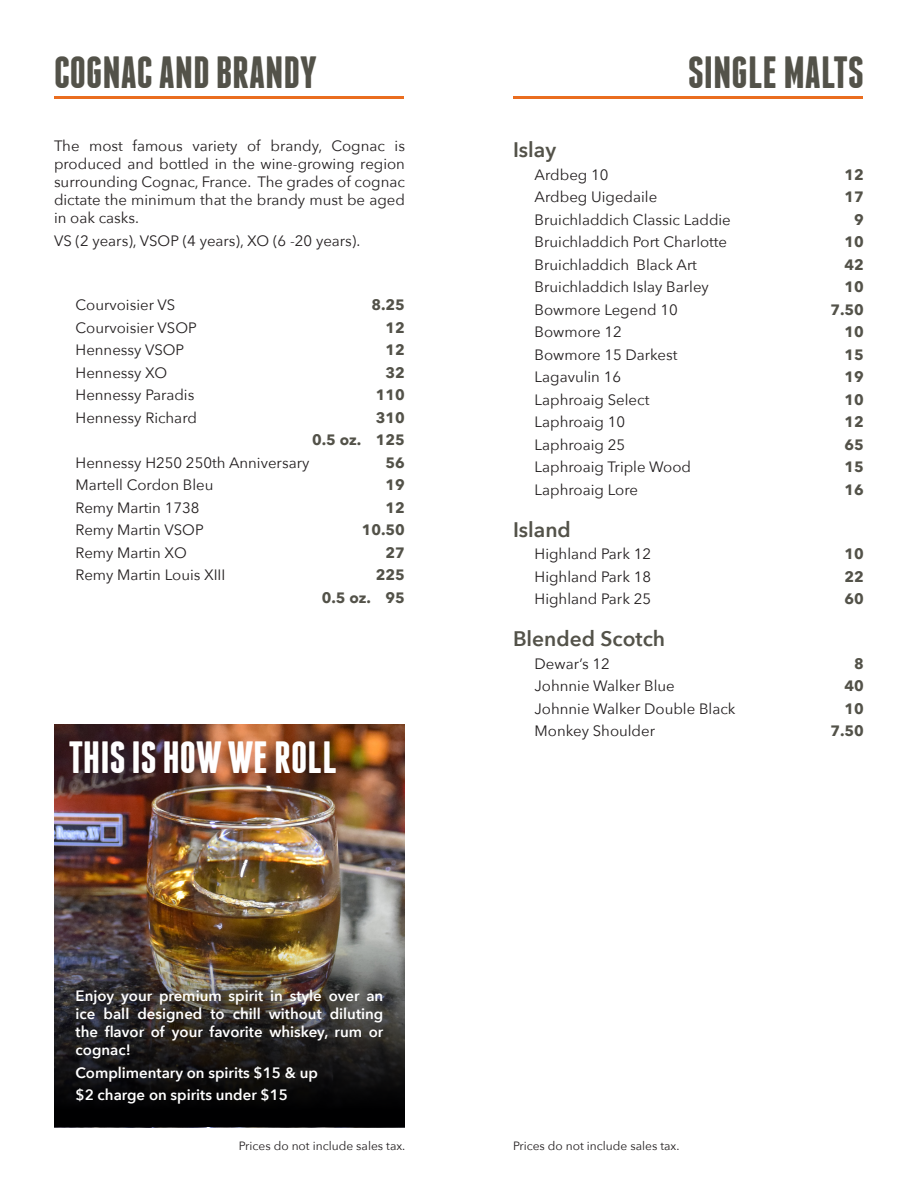
<style>
.page{position:relative;width:918px;height:1188px;background:#fff}
.page>*{position:absolute;margin:0;border:0;box-sizing:border-box;transform-origin:0 0}
.Headline{font:700 45px "Franchise";color:#535249}
.Headline-2{font:700 45px "Franchise";color:#fff}
.Cigar_MFG{font:600 21px "Avenir Next";color:#535249}
.Cigar{font:15px "Avenir Next";color:#231f20}
.Details{font:15px/18px "Avenir Next";color:#231f20;text-align:justify}
.Details-2{font:600 15px/18px "Avenir Next";color:#fff;text-align:justify}
.Cigar-2{font:700 15px "Avenir Next";color:#535249}
.t1{font:12px "Avenir Next";color:#231f20}
</style>
<div class="page">
<hr style="left:55px;top:96px;width:349px;height:3px;background:#ea6d1f">
<hr style="left:514px;top:96px;width:349px;height:3px;background:#ea6d1f">
<img style="left:54px;top:724px;width:351px;height:212px">
<img style="left:54px;top:936px;width:351px;height:191px">
<p class="Headline" style="left:54px;top:51px;width:264px">COGNAC AND BRANDY</p>
<p class="Details" style="left:54px;top:136px;width:353px">The most famous variety of brandy, Cognac is produced and bottled in the wine-growing region surrounding Cognac, France. The grades of cognac dictate the minimum that the brandy must be aged in oak casks.</p>
<p class="Details" style="left:54px;top:231px;width:308px">VS (2 years), VSOP (4 years), XO (6 -20 years).</p>
<p class="Cigar" style="left:76px;top:292px;width:101px">Courvoisier VS</p>
<p class="Cigar-2" style="left:371px;top:292px;width:35px">8.25</p>
<p class="Cigar" style="left:76px;top:315px;width:123px">Courvoisier VSOP</p>
<p class="Cigar-2" style="left:386px;top:314px;width:21px">12</p>
<p class="Cigar" style="left:76px;top:337px;width:110px">Hennessy VSOP</p>
<p class="Cigar-2" style="left:386px;top:337px;width:21px">12</p>
<p class="Cigar" style="left:76px;top:360px;width:93px">Hennessy XO</p>
<p class="Cigar-2" style="left:386px;top:359px;width:21px">32</p>
<p class="Cigar" style="left:76px;top:382px;width:120px">Hennessy Paradis</p>
<p class="Cigar-2" style="left:376px;top:382px;width:31px">110</p>
<p class="Cigar" style="left:76px;top:405px;width:123px">Hennessy Richard</p>
<p class="Cigar-2" style="left:376px;top:404px;width:31px">310</p>
<p class="Cigar-2" style="left:312px;top:427px;width:94px">0.5 oz. 125</p>
<p class="Cigar" style="left:76px;top:450px;width:235px">Hennessy H250 250th Anniversary</p>
<p class="Cigar-2" style="left:386px;top:449px;width:21px">56</p>
<p class="Cigar" style="left:76px;top:472px;width:139px">Martell Cordon Bleu</p>
<p class="Cigar-2" style="left:386px;top:472px;width:21px">19</p>
<p class="Cigar" style="left:76px;top:495px;width:125px">Remy Martin 1738</p>
<p class="Cigar-2" style="left:386px;top:494px;width:21px">12</p>
<p class="Cigar" style="left:76px;top:517px;width:130px">Remy Martin VSOP</p>
<p class="Cigar-2" style="left:362px;top:517px;width:45px">10.50</p>
<p class="Cigar" style="left:76px;top:540px;width:113px">Remy Martin XO</p>
<p class="Cigar-2" style="left:386px;top:539px;width:21px">27</p>
<p class="Cigar" style="left:76px;top:562px;width:151px">Remy Martin Louis XIII</p>
<p class="Cigar-2" style="left:376px;top:562px;width:31px">225</p>
<p class="Cigar-2" style="left:322px;top:584px;width:85px">0.5 oz. 95</p>
<p class="Headline-2" style="left:68px;top:736px;width:270px">THIS IS HOW WE ROLL</p>
<p class="Details-2" style="left:76px;top:986px;width:309px">Enjoy your premium spirit in style over an ice ball designed to chill without diluting the flavor of your favorite whiskey, rum or cognac!</p>
<p class="Details-2" style="left:76px;top:1063px;width:244px">Complimentary on spirits $15 &amp; up</p>
<p class="Details-2" style="left:76px;top:1085px;width:214px">$2 charge on spirits under $15</p>
<p class="Headline" style="left:688px;top:51px;width:177px">SINGLE MALTS</p>
<p class="Cigar_MFG" style="left:513px;top:132px;width:45px">Islay</p>
<p class="Cigar" style="left:535px;top:162px;width:75px">Ardbeg 10</p>
<p class="Cigar-2" style="left:845px;top:161px;width:21px">12</p>
<p class="Cigar" style="left:535px;top:184px;width:124px">Ardbeg Uigedaile</p>
<p class="Cigar-2" style="left:845px;top:184px;width:21px">17</p>
<p class="Cigar" style="left:535px;top:207px;width:198px">Bruichladdich Classic Laddie</p>
<p class="Cigar-2" style="left:854px;top:206px;width:11px">9</p>
<p class="Cigar" style="left:535px;top:229px;width:194px">Bruichladdich Port Charlotte</p>
<p class="Cigar-2" style="left:845px;top:229px;width:21px">10</p>
<p class="Cigar" style="left:535px;top:252px;width:164px">Bruichladdich Black Art</p>
<p class="Cigar-2" style="left:845px;top:251px;width:21px">42</p>
<p class="Cigar" style="left:535px;top:274px;width:176px">Bruichladdich Islay Barley</p>
<p class="Cigar-2" style="left:845px;top:274px;width:21px">10</p>
<p class="Cigar" style="left:535px;top:297px;width:145px">Bowmore Legend 10</p>
<p class="Cigar-2" style="left:830px;top:296px;width:35px">7.50</p>
<p class="Cigar" style="left:535px;top:319px;width:89px">Bowmore 12</p>
<p class="Cigar-2" style="left:845px;top:319px;width:21px">10</p>
<p class="Cigar" style="left:535px;top:342px;width:145px">Bowmore 15 Darkest</p>
<p class="Cigar-2" style="left:845px;top:341px;width:21px">15</p>
<p class="Cigar" style="left:535px;top:364px;width:88px">Lagavulin 16</p>
<p class="Cigar-2" style="left:845px;top:364px;width:21px">19</p>
<p class="Cigar" style="left:535px;top:387px;width:116px">Laphroaig Select</p>
<p class="Cigar-2" style="left:845px;top:386px;width:21px">10</p>
<p class="Cigar" style="left:535px;top:409px;width:92px">Laphroaig 10</p>
<p class="Cigar-2" style="left:845px;top:409px;width:21px">12</p>
<p class="Cigar" style="left:535px;top:432px;width:92px">Laphroaig 25</p>
<p class="Cigar-2" style="left:845px;top:431px;width:21px">65</p>
<p class="Cigar" style="left:535px;top:454px;width:158px">Laphroaig Triple Wood</p>
<p class="Cigar-2" style="left:845px;top:454px;width:21px">15</p>
<p class="Cigar" style="left:535px;top:477px;width:105px">Laphroaig Lore</p>
<p class="Cigar-2" style="left:845px;top:476px;width:21px">16</p>
<p class="Cigar_MFG" style="left:513px;top:511px;width:59px">Island</p>
<p class="Cigar" style="left:535px;top:541px;width:118px">Highland Park 12</p>
<p class="Cigar-2" style="left:845px;top:541px;width:21px">10</p>
<p class="Cigar" style="left:535px;top:564px;width:118px">Highland Park 18</p>
<p class="Cigar-2" style="left:845px;top:563px;width:21px">22</p>
<p class="Cigar" style="left:535px;top:586px;width:118px">Highland Park 25</p>
<p class="Cigar-2" style="left:845px;top:586px;width:21px">60</p>
<p class="Cigar_MFG" style="left:513px;top:621px;width:154px">Blended Scotch</p>
<p class="Cigar" style="left:535px;top:651px;width:77px">Dewar’s 12</p>
<p class="Cigar-2" style="left:854px;top:650px;width:11px">8</p>
<p class="Cigar" style="left:535px;top:673px;width:142px">Johnnie Walker Blue</p>
<p class="Cigar-2" style="left:845px;top:673px;width:21px">40</p>
<p class="Cigar" style="left:535px;top:696px;width:202px">Johnnie Walker Double Black</p>
<p class="Cigar-2" style="left:845px;top:695px;width:21px">10</p>
<p class="Cigar" style="left:535px;top:718px;width:122px">Monkey Shoulder</p>
<p class="Cigar-2" style="left:830px;top:718px;width:35px">7.50</p>
<p class="t1" style="left:239px;top:1135px;width:168px">Prices do not include sales tax.</p>
<p class="t1" style="left:513px;top:1135px;width:168px">Prices do not include sales tax.</p>
</div>
